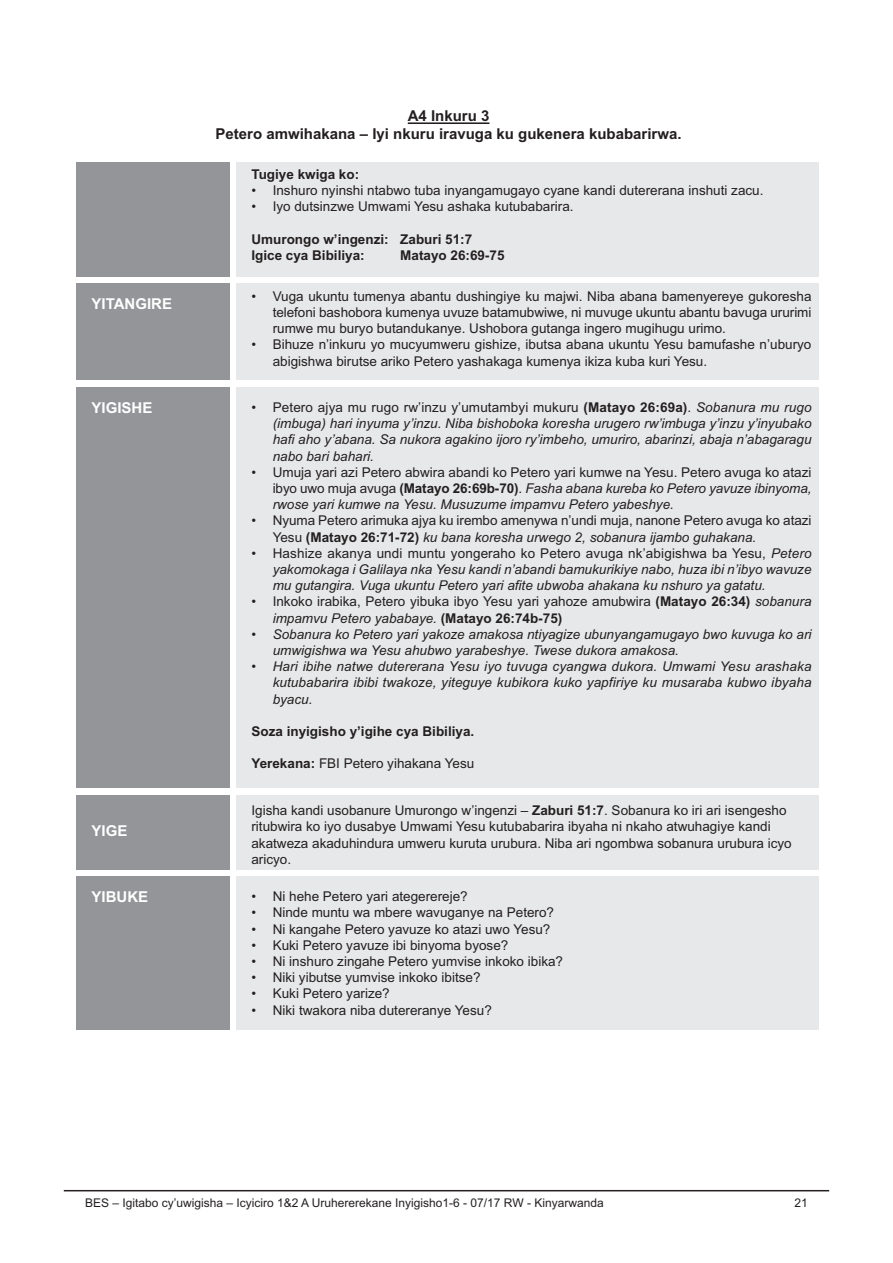
<style>
.page{position:relative;width:893px;height:1263px;background:#fff}
.page>*{position:absolute;margin:0;border:0;box-sizing:border-box;transform-origin:0 0}
.t1{font:700 15px/18px "Arial";color:#231f20;text-align:center}
.t2{font:700 15px "Arial";color:#fff}
.t3{font:13.5px/16.2px "Arial";color:#231f20}
.t4{font:italic 13.5px/16.2px "Arial";color:#231f20;text-align:justify}
.t5{font:700 13.5px/16.2px "Arial";color:#231f20}
.t6{font:12px "Arial";color:#231f20}
.s1{font-style:normal}
.s2{font-weight:700;font-style:normal}
.s3{font-weight:700}
.s4{font-style:italic}
</style>
<div class="page">
<hr style="left:408px;top:122px;width:81px;height:2px;background:#231f20">
<div style="left:77px;top:162px;width:153px;height:114px;background:#939598"></div>
<div style="left:236px;top:162px;width:583px;height:114px;background:#e7e8e9"></div>
<div style="left:77px;top:283px;width:153px;height:97px;background:#939598"></div>
<div style="left:236px;top:283px;width:583px;height:97px;background:#e7e8e9"></div>
<div style="left:77px;top:387px;width:153px;height:401px;background:#939598"></div>
<div style="left:236px;top:387px;width:583px;height:401px;background:#e7e8e9"></div>
<div style="left:77px;top:795px;width:153px;height:74px;background:#939598"></div>
<div style="left:236px;top:795px;width:583px;height:74px;background:#e7e8e9"></div>
<div style="left:77px;top:876px;width:153px;height:154px;background:#939598"></div>
<div style="left:236px;top:876px;width:583px;height:154px;background:#e7e8e9"></div>
<hr style="left:64px;top:1190px;width:765px;height:1px;background:#231f20">
<p class="t1" style="left:216px;top:107px;width:468px">A4 Inkuru 3<br>Petero amwihakana – Iyi nkuru iravuga ku gukenera kubabarirwa.</p>
<p class="t5" style="left:251px;top:166px;width:109px">Tugiye kwiga ko:</p>
<p class="t3" style="left:251px;top:182px;width:514px">• Inshuro nyinshi ntabwo tuba inyangamugayo cyane kandi dutererana inshuti zacu.</p>
<p class="t3" style="left:251px;top:199px;width:324px">• Iyo dutsinzwe Umwami Yesu ashaka kutubabarira.</p>
<p class="t5" style="left:251px;top:231px;width:222px">Umurongo w’ingenzi: Zaburi 51:7<br>Igice cya Bibiliya:</p>
<p class="t5" style="left:400px;top:247px;width:106px">Matayo 26:69-75</p>
<p class="t2" style="left:92px;top:295px;width:82px">YITANGIRE</p>
<p class="t3" style="left:273px;top:288px;width:540px;text-align:justify;text-indent:-21px">• Vuga ukuntu tumenya abantu dushingiye ku majwi. Niba abana bamenyereye gukoresha telefoni bashobora kumenya uvuze batamubwiwe, ni muvuge ukuntu abantu bavuga ururimi rumwe mu buryo butandukanye. Ushobora gutanga ingero mugihugu urimo.</p>
<p class="t3" style="left:273px;top:337px;width:540px;text-indent:-21px">• Bihuze n’inkuru yo mucyumweru gishize, ibutsa abana ukuntu Yesu bamufashe n’uburyo abigishwa birutse ariko Petero yashakaga kumenya ikiza kuba kuri Yesu.</p>
<p class="t2" style="left:92px;top:399px;width:62px">YIGISHE</p>
<p class="t4" style="left:273px;top:399px;width:540px;text-indent:-21px"><span class="s1">• Petero ajya mu rugo rw’inzu y’umutambyi mukuru</span> <span class="s2">(Matayo 26:69a)</span><span class="s1">.</span> Sobanura mu rugo (imbuga) hari inyuma y’inzu. Niba bishoboka koresha urugero rw’imbuga y’inzu y’inyubako hafi aho y’abana. Sa nukora agakino ijoro ry’imbeho, umuriro, abarinzi, abaja n’abagaragu nabo bari bahari.</p>
<p class="t3" style="left:273px;top:464px;width:540px;text-align:justify;text-indent:-21px">• Umuja yari azi Petero abwira abandi ko Petero yari kumwe na Yesu. Petero avuga ko atazi ibyo uwo muja avuga <span class="s3">(Matayo 26:69b-70)</span>. <span class="s4">Fasha abana kureba ko Petero yavuze ibinyoma, rwose yari kumwe na Yesu. Musuzume impamvu Petero yabeshye.</span></p>
<p class="t3" style="left:273px;top:513px;width:540px;text-indent:-21px">• Nyuma Petero arimuka ajya ku irembo amenywa n’undi muja, nanone Petero avuga ko atazi<br>Yesu <span class="s3">(Matayo 26:71-72)</span> <span class="s4">ku bana koresha urwego 2, sobanura ijambo guhakana.</span></p>
<p class="t4" style="left:273px;top:545px;width:540px;text-indent:-21px"><span class="s1">• Hashize akanya undi muntu yongeraho ko Petero avuga nk’abigishwa ba Yesu,</span> Petero yakomokaga i Galilaya nka Yesu kandi n’abandi bamukurikiye nabo, huza ibi n’ibyo wavuze mu gutangira. Vuga ukuntu Petero yari afite ubwoba ahakana ku nshuro ya gatatu.</p>
<p class="t3" style="left:273px;top:594px;width:540px;text-indent:-21px">• Inkoko irabika, Petero yibuka ibyo Yesu yari yahoze amubwira <span class="s3">(Matayo 26:34)</span> <span class="s4">sobanura impamvu Petero yababaye.</span> <span class="s3">(Matayo 26:74b-75)</span></p>
<p class="t4" style="left:273px;top:626px;width:540px;text-indent:-21px"><span class="s1">•</span> Sobanura ko Petero yari yakoze amakosa ntiyagize ubunyangamugayo bwo kuvuga ko ari umwigishwa wa Yesu ahubwo yarabeshye. Twese dukora amakosa.</p>
<p class="t4" style="left:273px;top:658px;width:540px;text-indent:-21px">• Hari ibihe natwe dutererana Yesu iyo tuvuga cyangwa dukora. Umwami Yesu arashaka kutubabarira ibibi twakoze, yiteguye kubikora kuko yapfiriye ku musaraba kubwo ibyaha byacu.</p>
<p class="t5" style="left:251px;top:723px;width:224px">Soza inyigisho y’igihe cya Bibiliya.</p>
<p class="t3" style="left:251px;top:756px;width:224px"><span class="s3">Yerekana:</span> FBI Petero yihakana Yesu</p>
<p class="t2" style="left:92px;top:822px;width:37px">YIGE</p>
<p class="t3" style="left:251px;top:802px;width:542px">Igisha kandi usobanure Umurongo w’ingenzi – <span class="s3">Zaburi 51:7</span>. Sobanura ko iri ari isengesho ritubwira ko iyo dusabye Umwami Yesu kutubabarira ibyaha ni nkaho atwuhagiye kandi akatweza akaduhindura umweru kuruta urubura. Niba ari ngombwa sobanura urubura icyo aricyo.</p>
<p class="t2" style="left:92px;top:888px;width:58px">YIBUKE</p>
<p class="t3" style="left:251px;top:888px;width:218px">• Ni hehe Petero yari ategerereje?</p>
<p class="t3" style="left:251px;top:905px;width:304px">• Ninde muntu wa mbere wavuganye na Petero?</p>
<p class="t3" style="left:251px;top:921px;width:300px">• Ni kangahe Petero yavuze ko atazi uwo Yesu?</p>
<p class="t3" style="left:251px;top:937px;width:258px">• Kuki Petero yavuze ibi binyoma byose?</p>
<p class="t3" style="left:251px;top:953px;width:313px">• Ni inshuro zingahe Petero yumvise inkoko ibika?</p>
<p class="t3" style="left:251px;top:969px;width:231px">• Niki yibutse yumvise inkoko ibitse?</p>
<p class="t3" style="left:251px;top:986px;width:140px">• Kuki Petero yarize?</p>
<p class="t3" style="left:251px;top:1002px;width:242px">• Niki twakora niba dutereranye Yesu?</p>
<p class="t6" style="left:85px;top:1196px;width:520px">BES – Igitabo cy’uwigisha – Icyiciro 1&amp;2 A Uruhererekane Inyigisho1-6 - 07/17 RW - Kinyarwanda</p>
<p class="t6" style="left:795px;top:1196px;width:15px">21</p>
</div>
